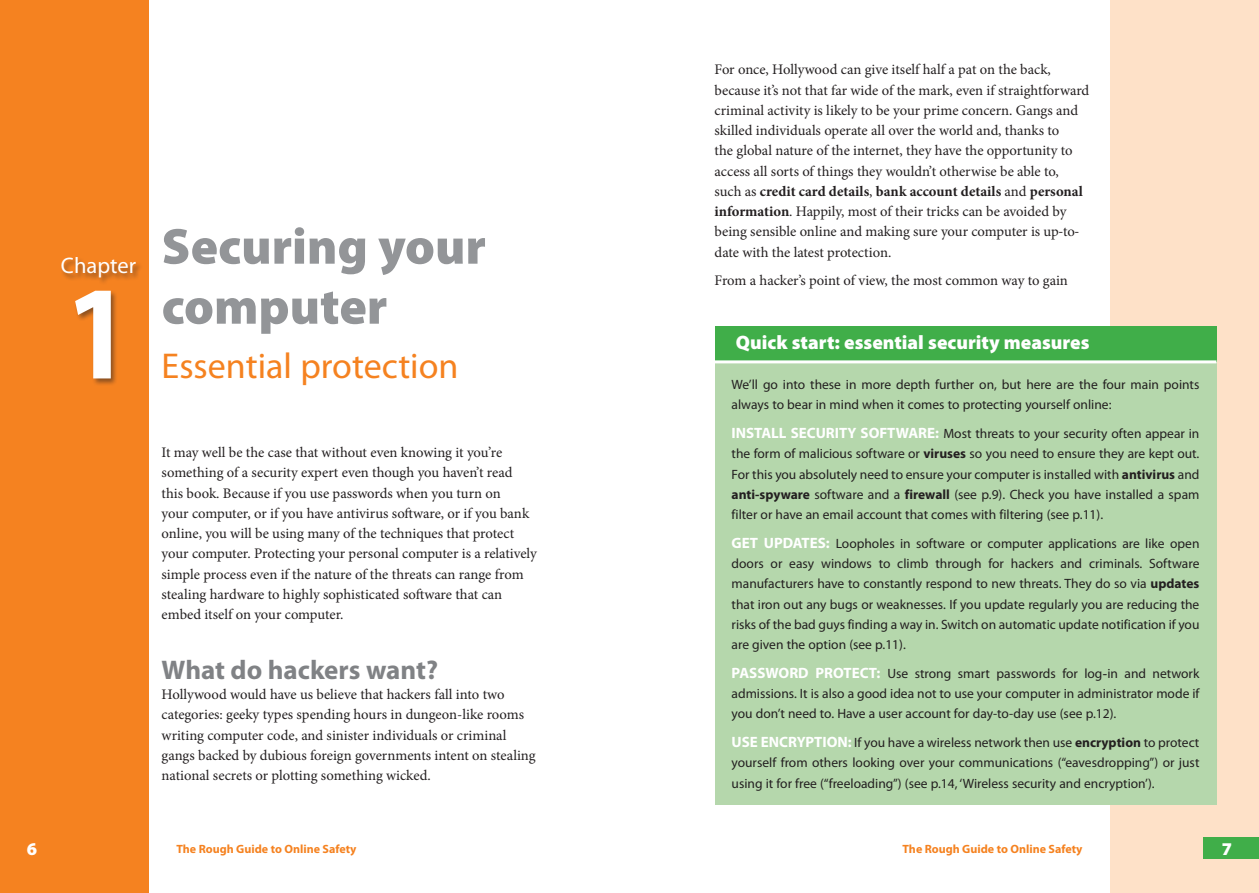
<style>
.page{position:relative;width:1259px;height:893px;background:#fff}
.page>*{position:absolute;margin:0;border:0;box-sizing:border-box;transform-origin:0 0}
.Chapter_Head_Head{font:700 condensed 135px "Myriad Pro";color:#fff}
.H1__CYBERCRIME{font:900 51px/60px "Myriad Pro";color:#939598}
.H1_Shoutline{font:36px "Myriad Pro";color:#f58220}
.t1{font:700 27px "Myriad Pro";color:#808285}
.Chapter_Head_Head-2{font:22.5px "Myriad Pro";color:#fff}
.Box_heading{font:900 19.5px "Myriad Pro";color:#fff}
.zpage_nos{font:900 18px "Myriad Pro";color:#fff}
.Body_text__CYBERCRIM{font:14.7px/20.2px "Minion Pro";letter-spacing:-.005em;color:#231f20}
.Box_text_black{font:13.5px/20.2px "Myriad Pro";color:#231f20;text-align:justify}
.t2{font:700 12px "Myriad Pro";color:#f58220}
.s1{font-weight:700}
.s2{font-family:"Myriad Pro";font-size:13.5px}
.s3{font-weight:700;font-size:15px;color:#fff}
.s4{font-family:"Minion Pro";font-weight:700;font-size:14.7px}
</style>
<div class="page">
<div style="left:0;top:0;width:149px;height:893px;background:#f58220"></div>
<div style="left:60px;top:256px;width:83px;height:130px;background:#231f20;opacity:.5"></div>
<div style="left:1110px;top:0;width:149px;height:893px;background:#fee1c8"></div>
<div style="left:1203px;top:838px;width:56px;height:21px;background:#40ae49"></div>
<div style="left:714px;top:326px;width:502px;height:36px;background:#40ae49"></div>
<div style="left:714px;top:362px;width:502px;height:443px;background:#b5d7ac"></div>
<hr style="left:714px;top:360px;width:502px;height:3px;background:#fff">
<p class="Chapter_Head_Head-2" style="left:61px;top:252px;width:77px">Chapter</p>
<p class="Chapter_Head_Head" style="left:69px;top:249px;width:59px">1</p>
<p class="H1__CYBERCRIME" style="left:162px;top:217px;width:326px">Securing your computer</p>
<p class="H1_Shoutline" style="left:162px;top:344px;width:298px">Essential protection</p>
<p class="Body_text__CYBERCRIM" style="left:162px;top:442px;width:377px">It may well be the case that without even knowing it you’re something of a security expert even though you haven’t read this book. Because if you use passwords when you turn on<br>your computer, or if you have antivirus software, or if you bank online, you will be using many of the techniques that protect your computer. Protecting your personal computer is a relatively simple process even if the nature of the threats can range from stealing hardware to highly sophisticated software that can embed itself on your computer.</p>
<h2 class="t1" style="left:162px;top:652px;width:278px">What do hackers want?</h2>
<p class="Body_text__CYBERCRIM" style="left:162px;top:684px;width:375px">Hollywood would have us believe that hackers fall into two categories: geeky types spending hours in dungeon-like rooms writing computer code, and sinister individuals or criminal gangs backed by dubious foreign governments intent on stealing national secrets or plotting something wicked.</p>
<p class="Body_text__CYBERCRIM" style="left:714px;top:60px;width:376px">For once, Hollywood can give itself half a pat on the back, because it’s not that far wide of the mark, even if straightforward criminal activity is likely to be your prime concern. Gangs and skilled individuals operate all over the world and, thanks to<br>the global nature of the internet, they have the opportunity to access all sorts of things they wouldn’t otherwise be able to, such as <span class="s1">credit card details</span>, <span class="s1">bank account details</span> and <span class="s1">personal information</span>. Happily, most of their tricks can be avoided by being sensible online and making sure your computer is up<span class="s2">-</span>to&shy;date with the latest protection.</p>
<p class="Body_text__CYBERCRIM" style="left:714px;top:271px;width:355px">From a hacker’s point of view, the most common way to gain</p>
<p class="Box_heading" style="left:736px;top:331px;width:355px">Quick start: essential security measures</p>
<p class="Box_text_black" style="left:731px;top:374px;width:469px">We’ll go into these in more depth further on, but here are the four main points always to bear in mind when it comes to protecting yourself online:</p>
<p class="Box_text_black" style="left:731px;top:423px;width:469px"><span class="s3">INSTALL SECURITY SOFTWARE:</span> Most threats to your security often appear in the form of malicious software or <span class="s1">viruses</span> so you need to ensure they are kept out.<br>For this you absolutely need to ensure your computer is installed with <span class="s1">antivirus</span> and <span class="s1">anti-spyware</span> software and a <span class="s1">firewall</span> (see p.9). Check you have installed a spam filter or have an email account that comes with filtering (see p.11).</p>
<p class="Box_text_black" style="left:731px;top:533px;width:469px"><span class="s3">GET UPDATES:</span> Loopholes in software or computer applications are like open doors or easy windows to climb through for hackers and criminals. Software manufacturers have to constantly respond to new threats. They do so via <span class="s1">updates </span>that iron out any bugs or weaknesses. If you update regularly you are reducing the risks of the bad guys finding a way in. Switch on automatic update notification if you are given the option (see p.11).</p>
<p class="Box_text_black" style="left:731px;top:663px;width:469px"><span class="s3">PASSWORD PROTECT:</span> Use strong smart passwords for log<span class="s4">-</span>in and network admissions. It is also a good idea not to use your computer in administrator mode if you don’t need to. Have a user account for day-to-day use (see p.12).</p>
<p class="Box_text_black" style="left:731px;top:732px;width:469px"><span class="s3">USE ENCRYPTION:</span> If you have a wireless network then use <span class="s1">encryption</span> to protect yourself from others looking over your communications (“eavesdropping”) or just using it for free (“freeloading”) (see p.14, ‘Wireless security and encryption’).</p>
<p class="zpage_nos" style="left:27px;top:839px;width:12px">6</p>
<p class="t2" style="left:176px;top:841px;width:181px">The Rough Guide to Online Safety</p>
<p class="t2" style="left:902px;top:841px;width:181px">The Rough Guide to Online Safety</p>
<p class="zpage_nos" style="left:1222px;top:839px;width:12px">7</p>
</div>
